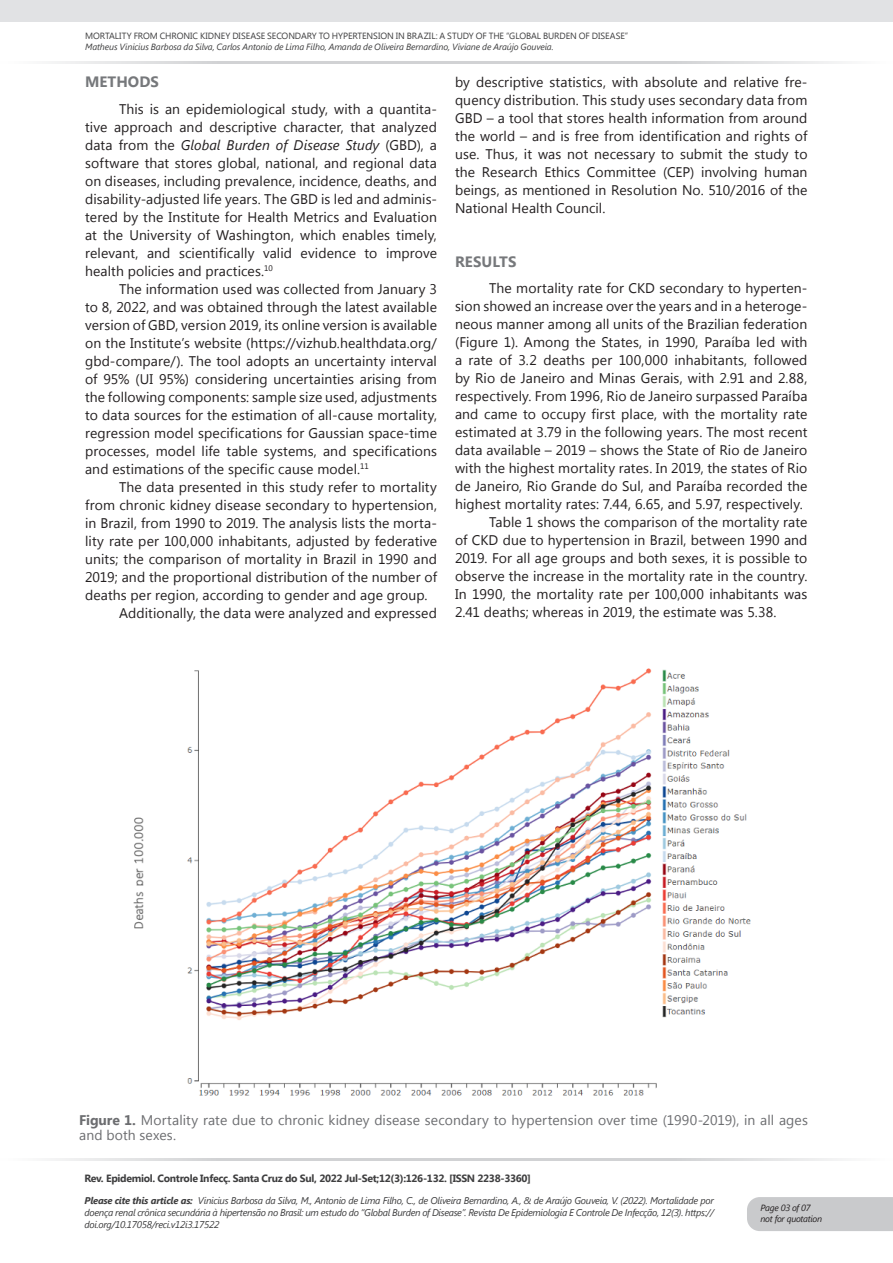
<style>
.page{position:relative;width:893px;height:1263px;background:#fff}
.page>*{position:absolute;margin:0;border:0;box-sizing:border-box;transform-origin:0 0}
.SESSAO{font:700 15px "Segoe UI";letter-spacing:.005em;color:#76787b}
.texto_ok{font:13.95px/18px "Segoe UI";letter-spacing:.005em;color:#231f20;text-align:justify}
.TABELA{font:13.95px/15px "Segoe UI";letter-spacing:.01em;color:#6c6d70}
.t1{font:700 10.5px "Segoe UI";letter-spacing:-.03em;color:#3e3e3f}
.t2{font:italic 9.75px/11.7px "Segoe UI";letter-spacing:-.03em;color:#3e3e3f;text-align:justify}
.t3{font:italic 9px "Segoe UI";letter-spacing:-.01em;color:#3e3e3f}
.t4{font:9px "Segoe UI";letter-spacing:-.005em;color:#3e3e3f}
.t5{font:italic 9px "Segoe UI";letter-spacing:-.03em;color:#231f20}
.s1{font-style:italic}
.s2{font-weight:700}
</style>
<div class="page">
<hr style="left:0;top:61px;width:447px;height:3px;background:#d1d2d4">
<hr style="left:446px;top:61px;width:447px;height:3px;background:#d1d2d4">
<div style="left:0;top:0;width:893px;height:21px;background:#e1e2e4"></div>
<div style="left:747px;top:1197px;width:146px;height:34px;background:#c9cacc"></div>
<hr style="left:0;top:1158px;width:446px;height:3px;background:#d1d2d4">
<hr style="left:446px;top:1158px;width:446px;height:3px;background:#d1d2d4">
<img style="left:133px;top:668px;width:618px;height:428px">
<p class="t4" style="left:85px;top:29px;width:544px">MORTALITY FROM CHRONIC KIDNEY DISEASE SECONDARY TO HYPERTENSION IN BRAZIL: A STUDY OF THE “GLOBAL BURDEN OF DISEASE”</p>
<p class="t3" style="left:85px;top:40px;width:470px">Matheus Vinicius Barbosa da Silva, Carlos Antonio de Lima Filho, Amanda de Oliveira Bernardino, Viviane de Araújo Gouveia.</p>
<p class="SESSAO" style="left:85px;top:71px;width:75px">METHODS</p>
<p class="texto_ok" style="left:85px;top:99px;width:353px;text-indent:34px">This is an epidemiological study, with a quantita&shy;tive approach and descriptive character, that analyzed data from the <span class="s1">Global Burden of Disease Study</span> (GBD), a software that stores global, national, and regional data on diseases, including prevalence, incidence, deaths, and disability-adjusted life years. The GBD is led and adminis&shy;tered by the Institute for Health Metrics and Evaluation at the University of Washington, which enables timely, relevant, and scientifically valid evidence to improve health policies and practices.<sup>10</sup></p>
<p class="texto_ok" style="left:85px;top:279px;width:353px;text-indent:34px">The information used was collected from January 3 to 8, 2022, and was obtained through the latest available version of GBD, version 2019, its online version is available on the Institute’s website (https://vizhub.healthdata.org/ gbd-compare/). The tool adopts an uncertainty interval of 95% (UI 95%) considering uncertainties arising from the following components: sample size used, adjustments to data sources for the estimation of all-cause mortality, regression model specifications for Gaussian space-time processes, model life table systems, and specifications and estimations of the specific cause model.<sup>11</sup></p>
<p class="texto_ok" style="left:85px;top:477px;width:353px;text-indent:34px">The data presented in this study refer to mortality from chronic kidney disease secondary to hypertension, in Brazil, from 1990 to 2019. The analysis lists the morta&shy;lity rate per 100,000 inhabitants, adjusted by federative units; the comparison of mortality in Brazil in 1990 and 2019; and the proportional distribution of the number of deaths per region, according to gender and age group.</p>
<p class="texto_ok" style="left:119px;top:603px;width:319px">Additionally, the data were analyzed and expressed</p>
<p class="texto_ok" style="left:455px;top:72px;width:354px">by descriptive statistics, with absolute and relative fre&shy;quency distribution. This study uses secondary data from GBD – a tool that stores health information from around the world – and is free from identification and rights of use. Thus, it was not necessary to submit the study to the Research Ethics Committee (CEP) involving human beings, as mentioned in Resolution No. 510/2016 of the National Health Council.</p>
<p class="SESSAO" style="left:455px;top:251px;width:63px">RESULTS</p>
<p class="texto_ok" style="left:455px;top:279px;width:354px;text-indent:34px">The mortality rate for CKD secondary to hyperten&shy;sion showed an increase over the years and in a heteroge&shy;neous manner among all units of the Brazilian federation (Figure 1). Among the States, in 1990, Paraíba led with a rate of 3.2 deaths per 100,000 inhabitants, followed by Rio de Janeiro and Minas Gerais, with 2.91 and 2.88, respectively. From 1996, Rio de Janeiro surpassed Paraíba and came to occupy first place, with the mortality rate estimated at 3.79 in the following years. The most recent data available – 2019 – shows the State of Rio de Janeiro with the highest mortality rates. In 2019, the states of Rio de Janeiro, Rio Grande do Sul, and Paraíba recorded the highest mortality rates: 7.44, 6.65, and 5.97, respectively.</p>
<p class="texto_ok" style="left:455px;top:513px;width:354px;text-indent:34px">Table 1 shows the comparison of the mortality rate of CKD due to hypertension in Brazil, between 1990 and 2019. For all age groups and both sexes, it is possible to observe the increase in the mortality rate in the country.<br>In 1990, the mortality rate per 100,000 inhabitants was 2.41 deaths; whereas in 2019, the estimate was 5.38.</p>
<p class="TABELA" style="left:79px;top:1112px;width:730px"><span class="s2">Figure 1.</span> Mortality rate due to chronic kidney disease secondary to hypertension over time (1990-2019), in all ages and both sexes.</p>
<p class="t1" style="left:85px;top:1170px;width:448px">Rev. Epidemiol. Controle Infecç. Santa Cruz do Sul, 2022 Jul-Set;12(3):126-132. [ISSN 2238-3360]</p>
<p class="t2" style="left:85px;top:1194px;width:631px"><span class="s2">Please cite this article as:</span> Vinicius Barbosa da Silva, M., Antonio de Lima Filho, C., de Oliveira Bernardino, A., &amp; de Araújo Gouveia, V. (2022). Mortalidade por doença renal crônica secundária à hipertensão no Brasil: um estudo do “Global Burden of Disease”. Revista De Epidemiologia E Controle De Infecção, 12(3). https:// doi.org/10.17058/reci.v12i3.17522</p>
<p class="t5" style="left:760px;top:1201px;width:52px">Page 03 of 07</p>
<p class="t5" style="left:760px;top:1212px;width:63px">not for quotation</p>
</div>
